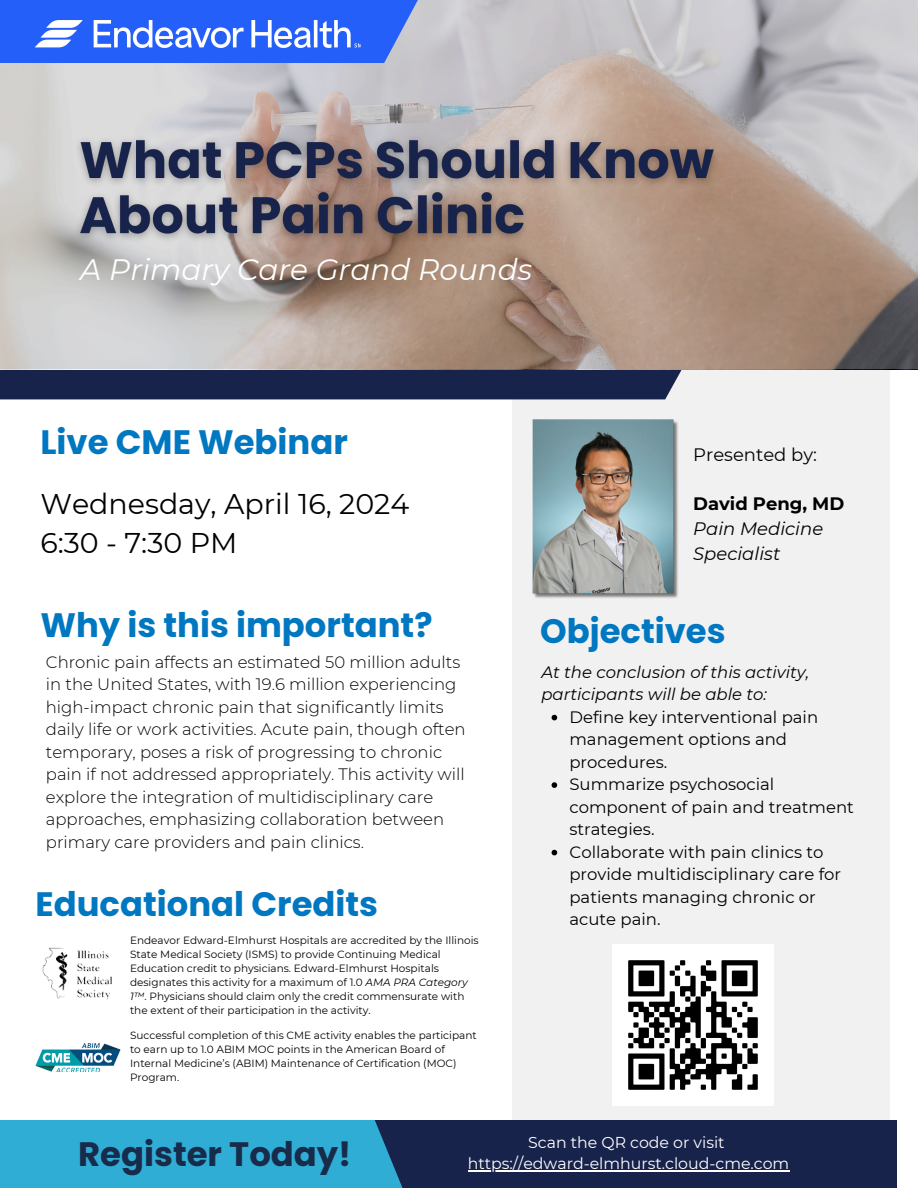
<style>
.page{position:relative;width:918px;height:1188px;background:#fff}
.page>*{position:absolute;margin:0;border:0;box-sizing:border-box;transform-origin:0 0}
.t1{font:700 33.9px "Poppins";color:#0077c1}
.t2{font:700 33.9px "Poppins";color:#182b4b}
.t3{font:italic 29.55px "Montserrat";color:#fff}
.t4{font:28.5px/39.3px "Montserrat";color:#000}
.t5{font:italic 18px/24.8px "Montserrat";color:#000}
.t6{font:18px "Montserrat";color:#000}
.t7{font:300 16.5px/22.5px "Montserrat";color:#000}
.t8{font:16.5px/22.5px "Montserrat";color:#000}
.t9{font:italic 16.5px/22.5px "Montserrat";color:#000}
.t10{font:15.75px "Montserrat";color:#fff}
.t11{font:10.5px/14px "Montserrat";color:#000}
.s1{font-weight:700;font-style:normal}
.s2{font-style:italic}
</style>
<div class="page">
<div style="left:512px;top:0;width:378px;height:1188px;background:#f1f1f1"></div>
<div style="left:361px;top:1120px;width:535px;height:68px;background:#18234b"></div>
<svg style="left:0;top:1120px;width:529px;height:68px;fill:#30add4"></svg>
<svg style="left:0;top:369px;width:896px;height:30px;fill:#18234b"></svg>
<svg style="left:0;top:0;width:918px;height:369px;background:#baaea9"></svg>
<svg style="left:0;top:0;width:459px;height:63px;background:#4172f0"></svg>
<img style="left:35px;top:21px;width:326px;height:27px">
<img style="left:42px;top:947px;width:70px;height:53px">
<img style="left:35px;top:1044px;width:86px;height:28px">
<img style="left:532px;top:419px;width:146px;height:179px">
<img style="left:613px;top:945px;width:161px;height:161px">
<img style="left:67px;top:125px;width:660px;height:127px">
<svg style="left:552px;top:715px;width:5px;height:5px"></svg>
<svg style="left:552px;top:782px;width:5px;height:6px"></svg>
<svg style="left:552px;top:850px;width:5px;height:5px"></svg>
<hr style="left:468px;top:1171px;width:321px;height:1px;background:#fff">
<h2 class="t3" style="left:80px;top:251px;width:454px">A Primary Care Grand Rounds</h2>
<p class="t1" style="left:40px;top:419px;width:309px">Live CME Webinar</p>
<h2 class="t4" style="left:40px;top:484px;width:370px">Wednesday, April 16, 2024<br>6:30 - 7:30 PM</h2>
<p class="t6" style="left:693px;top:443px;width:125px">Presented by:</p>
<h2 class="t5" style="left:693px;top:491px;width:153px"><span class="s1">David Peng, MD<br></span>Pain Medicine<br>Specialist</h2>
<h4 class="t1" style="left:40px;top:601px;width:394px">Why is this important?</h4>
<h4 class="t1" style="left:540px;top:608px;width:187px">Objectives</h4>
<p class="t7" style="left:46px;top:650px;width:421px">Chronic pain affects an estimated 50 million adults in the United States, with 19.6 million experiencing high-impact chronic pain that significantly limits daily life or work activities. Acute pain, though often temporary, poses a risk of progressing to chronic pain if not addressed appropriately. This activity will explore the integration of multidisciplinary care approaches, emphasizing collaboration between primary care providers and pain clinics.</p>
<h3 class="t1" style="left:35px;top:880px;width:344px">Educational Credits</h3>
<p class="t11" style="left:130px;top:933px;width:350px">Endeavor Edward-Elmhurst Hospitals are accredited by the Illinois State Medical Society (ISMS) to provide Continuing Medical Education credit to physicians. Edward-Elmhurst Hospitals designates this activity for a maximum of 1.0 <span class="s2">AMA PRA Category 1™</span>. Physicians should claim only the credit commensurate with the extent of their participation in the activity.</p>
<h3 class="t11" style="left:130px;top:1029px;width:348px">Successful completion of this CME activity enables the participant to earn up to 1.0 ABIM MOC points in the American Board of Internal Medicine’s (ABIM) Maintenance of Certification (MOC)<br>Program.</h3>
<h4 class="t9" style="left:541px;top:660px;width:269px">At the conclusion of this activity, participants will be able to:</h4>
<p class="t8" style="left:569px;top:705px;width:250px">Define key interventional pain management options and procedures.</p>
<p class="t8" style="left:569px;top:773px;width:286px">Summarize psychosocial component of pain and treatment strategies.</p>
<p class="t8" style="left:569px;top:840px;width:273px">Collaborate with pain clinics to provide multidisciplinary care for patients managing chronic or acute pain.</p>
<p class="t2" style="left:78px;top:1130px;width:275px">Register Today!</p>
<h2 class="t10" style="left:528px;top:1133px;width:198px">Scan the QR code or visit</h2>
<h4 class="t10" style="left:468px;top:1154px;width:323px">https://edward-elmhurst.cloud-cme.com</h4>
</div>
